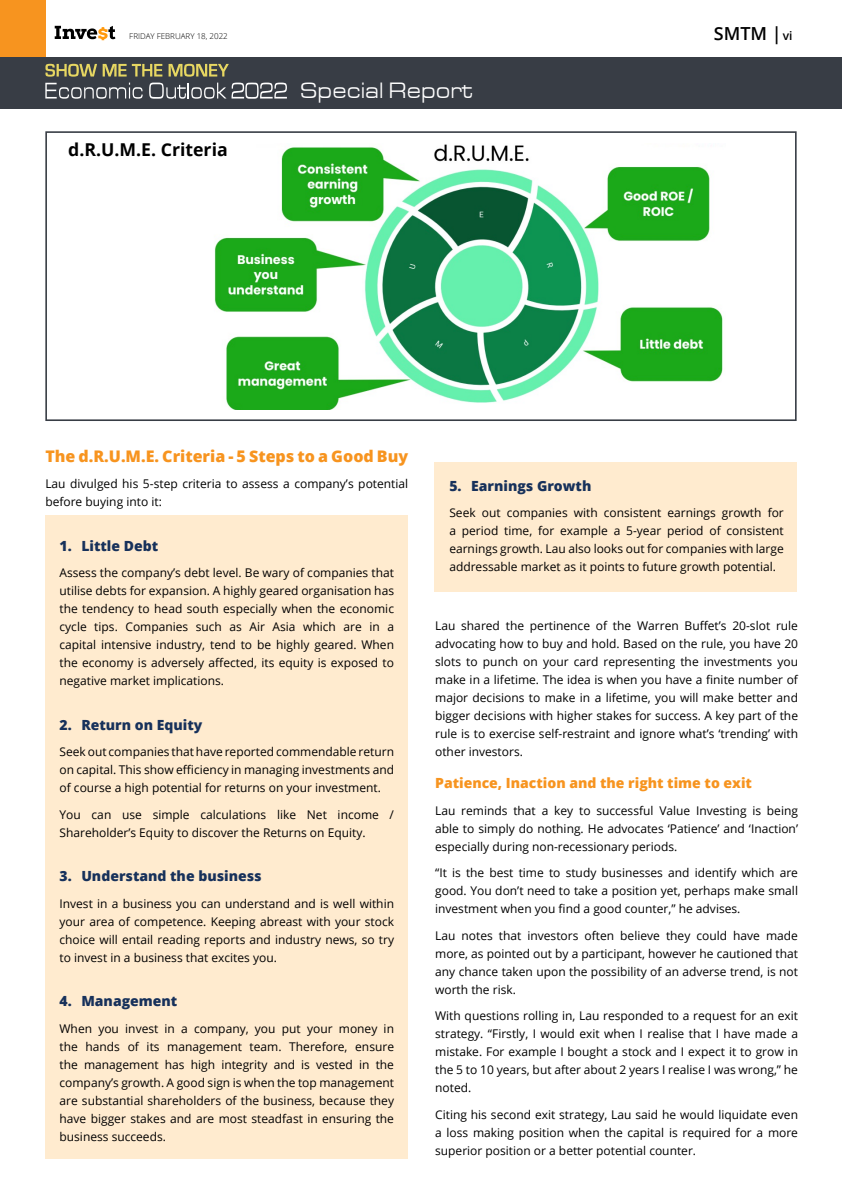
<style>
.page{position:relative;width:842px;height:1191px;background:#fff}
.page>*{position:absolute;margin:0;border:0;box-sizing:border-box;transform-origin:0 0}
.t1{font:23px "Eurostile Extended";color:#fff;scale:.85 1}
.t2{font:600 18px "Open Sans";color:#000}
.t3{font:700 17.7px "Open Sans";color:#000}
.t4{font:800 16px "Open Sans";color:#f7941f}
.t5{font:800 14px "Open Sans";color:#17315b}
.t6{font:800 14px "Open Sans";color:#f7941f}
.t7{font:12px/18px "Open Sans";color:#000;text-align:justify}
.t8{font:300 8px "Open Sans";color:#000}
.s1{font-size:12px}
</style>
<div class="page">
<div style="left:45px;top:515px;width:363px;height:643px;background:#ffebcf"></div>
<div style="left:434px;top:462px;width:363px;height:129px;background:#ffebcf"></div>
<img style="left:214px;top:144px;width:509px;height:265px">
<div style="left:45px;top:131px;width:752px;height:290px;border:2px solid #383d45"></div>
<div style="left:0;top:57px;width:842px;height:51px;background:#383d45"></div>
<svg style="left:45px;top:64px;width:52px;height:13px"></svg>
<svg style="left:103px;top:64px;width:59px;height:13px"></svg>
<svg style="left:169px;top:64px;width:60px;height:13px"></svg>
<svg style="left:45px;top:83px;width:98px;height:16px"></svg>
<svg style="left:149px;top:83px;width:138px;height:16px"></svg>
<div style="left:0;top:0;width:45px;height:57px;background:#f7941f"></div>
<svg style="left:55px;top:26px;width:60px;height:14px"></svg>
<p class="t8" style="left:129px;top:31px;width:100px">FRIDAY FEBRUARY 18, 2022</p>
<h2 class="t2" style="left:714px;top:21px;width:80px">SMTM |<span class="s1">vi</span></h2>
<h3 class="t3" style="left:68px;top:137px;width:161px">d.R.U.M.E. Criteria</h3>
<h1 class="t1" style="left:300px;top:78px;width:205px">Special Report</h1>
<h3 class="t4" style="left:45px;top:444px;width:364px">The d.R.U.M.E. Criteria - 5 Steps to a Good Buy</h3>
<p class="t7" style="left:45px;top:474px;width:364px">Lau divulged his 5-step criteria to assess a company’s potential before buying into it:</p>
<p class="t5" style="left:60px;top:535px;width:100px">1. Little Debt</p>
<p class="t7" style="left:60px;top:563px;width:336px">Assess the company’s debt level. Be wary of companies that utilise debts for expansion. A highly geared organisation has the tendency to head south especially when the economic cycle tips. Companies such as Air Asia which are in a capital intensive industry, tend to be highly geared. When the economy is adversely affected, its equity is exposed to negative market implications.</p>
<p class="t5" style="left:60px;top:714px;width:144px">2. Return on Equity</p>
<p class="t7" style="left:60px;top:742px;width:336px">Seek out companies that have reported commendable return on capital. This show efficiency in managing investments and of course a high potential for returns on your investment.</p>
<p class="t7" style="left:60px;top:805px;width:336px">You can use simple calculations like Net income /<br>Shareholder’s Equity to discover the Returns on Equity.</p>
<p class="t5" style="left:60px;top:865px;width:204px">3. Understand the business</p>
<p class="t7" style="left:60px;top:894px;width:336px">Invest in a business you can understand and is well within your area of competence. Keeping abreast with your stock choice will entail reading reports and industry news, so try to invest in a business that excites you.</p>
<p class="t5" style="left:60px;top:990px;width:119px">4. Management</p>
<p class="t7" style="left:60px;top:1019px;width:336px">When you invest in a company, you put your money in the hands of its management team. Therefore, ensure the management has high integrity and is vested in the company’s growth. A good sign is when the top management are substantial shareholders of the business, because they have bigger stakes and are most steadfast in ensuring the business succeeds.</p>
<p class="t5" style="left:449px;top:475px;width:144px">5. Earnings Growth</p>
<p class="t7" style="left:449px;top:503px;width:336px">Seek out companies with consistent earnings growth for a period time, for example a 5-year period of consistent earnings growth. Lau also looks out for companies with large addressable market as it points to future growth potential.</p>
<p class="t7" style="left:435px;top:616px;width:364px">Lau shared the pertinence of the Warren Buffet’s 20-slot rule advocating how to buy and hold. Based on the rule, you have 20 slots to punch on your card representing the investments you make in a lifetime. The idea is when you have a finite number of major decisions to make in a lifetime, you will make better and bigger decisions with higher stakes for success. A key part of the rule is to exercise self-restraint and ignore what’s ‘trending’ with other investors.</p>
<p class="t6" style="left:435px;top:772px;width:318px">Patience, Inaction and the right time to exit</p>
<p class="t7" style="left:435px;top:801px;width:364px">Lau reminds that a key to successful Value Investing is being able to simply do nothing. He advocates ‘Patience’ and ‘Inaction’ especially during non-recessionary periods.</p>
<p class="t7" style="left:435px;top:863px;width:364px">“It is the best time to study businesses and identify which are good. You don’t need to take a position yet, perhaps make small investment when you find a good counter,” he advises.</p>
<p class="t7" style="left:435px;top:926px;width:364px">Lau notes that investors often believe they could have made more, as pointed out by a participant, however he cautioned that any chance taken upon the possibility of an adverse trend, is not worth the risk.</p>
<p class="t7" style="left:435px;top:1006px;width:364px">With questions rolling in, Lau responded to a request for an exit strategy. “Firstly, I would exit when I realise that I have made a mistake. For example I bought a stock and I expect it to grow in the 5 to 10 years, but after about 2 years I realise I was wrong,” he noted.</p>
<p class="t7" style="left:435px;top:1105px;width:364px">Citing his second exit strategy, Lau said he would liquidate even a loss making position when the capital is required for a more superior position or a better potential counter.</p>
</div>
